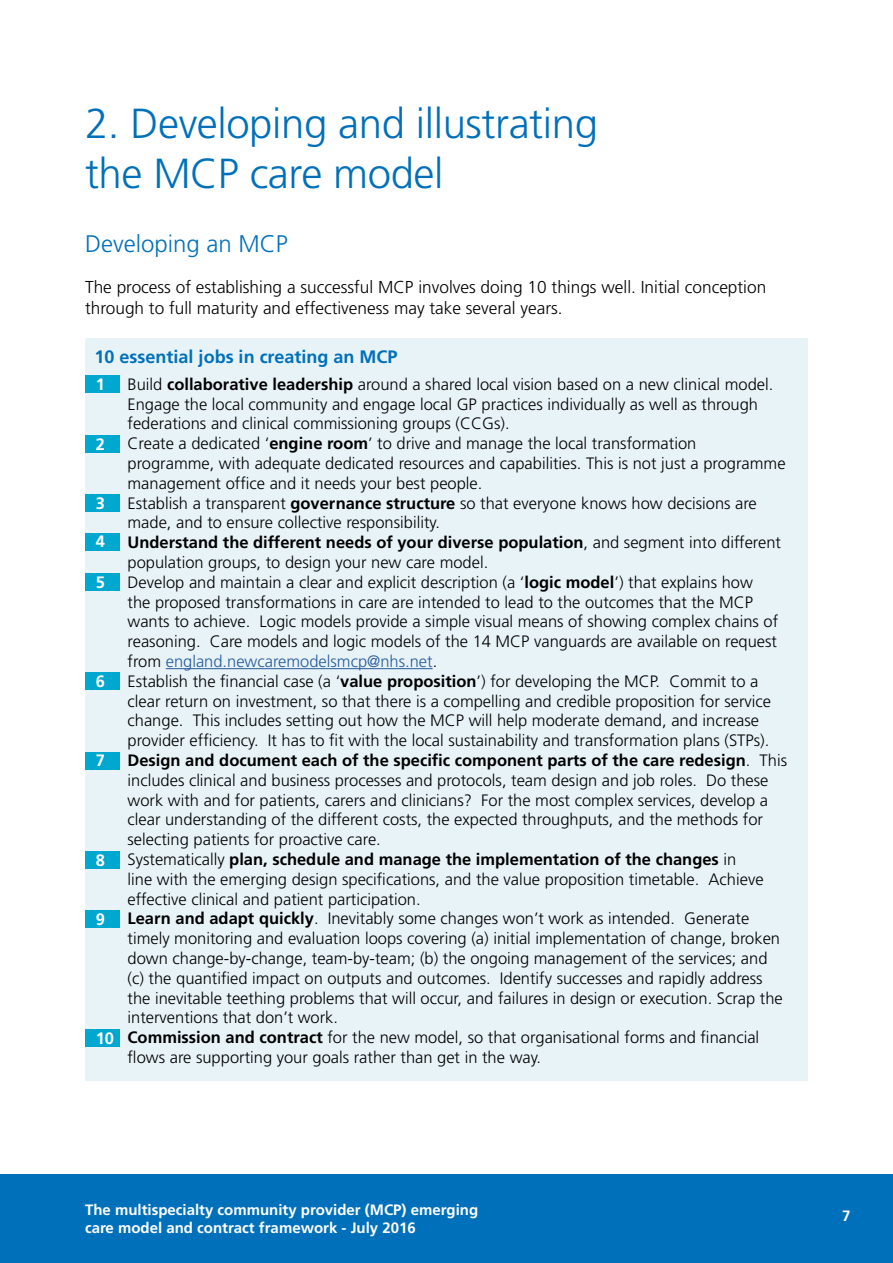
<style>
.page{position:relative;width:893px;height:1263px;background:#fff}
.page>*{position:absolute;margin:0;border:0;box-sizing:border-box;transform-origin:0 0}
.t1{font:300 42px/50.4px "Frutiger";letter-spacing:-.01em;color:#0070ba}
.t2{font:300 24px "Frutiger";color:#0070ba}
.t3{font:700 18px "Frutiger";color:#0070ba}
.t4{font:300 17.25px/20.7px "Frutiger";color:#000}
.t5{font:300 16.5px/19.8px "Frutiger";color:#000}
.t6{font:700 16.5px "Frutiger";color:#fff}
.t7{font:700 15px/18px "Frutiger";color:#fff}
.t8{font:700 15px "Frutiger LT Std";color:#fff}
.s1{font-weight:700}
.s2{color:#275b9b}
</style>
<div class="page">
<div style="left:0;top:1174px;width:893px;height:89px;background:#0070ba"></div>
<div style="left:85px;top:338px;width:723px;height:743px;background:#e8f3f8"></div>
<hr style="left:166px;top:668px;width:267px;height:1px;background:#275b9b">
<div style="left:85px;top:376px;width:34px;height:17px;background:#00a7ce"></div>
<div style="left:85px;top:435px;width:34px;height:17px;background:#00a7ce"></div>
<div style="left:85px;top:495px;width:34px;height:17px;background:#00a7ce"></div>
<div style="left:85px;top:533px;width:34px;height:17px;background:#00a7ce"></div>
<div style="left:85px;top:573px;width:34px;height:17px;background:#00a7ce"></div>
<div style="left:85px;top:672px;width:34px;height:17px;background:#00a7ce"></div>
<div style="left:85px;top:752px;width:34px;height:17px;background:#00a7ce"></div>
<div style="left:85px;top:852px;width:34px;height:17px;background:#00a7ce"></div>
<div style="left:85px;top:910px;width:34px;height:17px;background:#00a7ce"></div>
<div style="left:85px;top:1029px;width:34px;height:17px;background:#00a7ce"></div>
<h1 class="t1" style="left:85px;top:99px;width:514px">2. Developing and illustrating the MCP care model</h1>
<h2 class="t2" style="left:85px;top:230px;width:204px">Developing an MCP</h2>
<p class="t4" style="left:85px;top:277px;width:683px">The process of establishing a successful MCP involves doing 10 things well. Initial conception through to full maturity and effectiveness may take several years.</p>
<h4 class="t3" style="left:95px;top:346px;width:304px">10 essential jobs in creating an MCP</h4>
<p class="t6" style="left:96px;top:375px;width:11px">1</p>
<p class="t5" style="left:128px;top:374px;width:661px">Build <span class="s1">collaborative leadership</span> around a shared local vision based on a new clinical model.<br>Engage the local community and engage local GP practices individually as well as through federations and clinical commissioning groups (CCGs).<br>Create a dedicated ‘<span class="s1">engine room</span>’ to drive and manage the local transformation programme, with adequate dedicated resources and capabilities. This is not just a programme management office and it needs your best people.<br>Establish a transparent <span class="s1">governance structure</span> so that everyone knows how decisions are made, and to ensure collective responsibility.<br><span class="s1">Understand the different needs of your diverse population</span>, and segment into different population groups, to design your new care model.<br>Develop and maintain a clear and explicit description (a ‘<span class="s1">logic model</span>’) that explains how<br>the proposed transformations in care are intended to lead to the outcomes that the MCP wants to achieve. Logic models provide a simple visual means of showing complex chains of reasoning. Care models and logic models of the 14 MCP vanguards are available on request from <span class="s2">england.newcaremodelsmcp@nhs.net</span>.<br>Establish the financial case (a ‘<span class="s1">value proposition</span>’) for developing the MCP. Commit to a clear return on investment, so that there is a compelling and credible proposition for service change. This includes setting out how the MCP will help moderate demand, and increase provider efficiency. It has to fit with the local sustainability and transformation plans (STPs).<br><span class="s1">Design and document each of the specific component parts of the care redesign</span>. This includes clinical and business processes and protocols, team design and job roles. Do these work with and for patients, carers and clinicians? For the most complex services, develop a clear understanding of the different costs, the expected throughputs, and the methods for selecting patients for proactive care.<br>Systematically <span class="s1">plan, schedule and manage the implementation of the changes</span> in<br>line with the emerging design specifications, and the value proposition timetable. Achieve effective clinical and patient participation.<br><span class="s1">Learn and adapt quickly</span>. Inevitably some changes won’t work as intended. Generate timely monitoring and evaluation loops covering (a) initial implementation of change, broken down change-by-change, team-by-team; (b) the ongoing management of the services; and</p>
<p class="t6" style="left:96px;top:434px;width:11px">2</p>
<p class="t6" style="left:96px;top:494px;width:11px">3</p>
<p class="t6" style="left:96px;top:532px;width:11px">4</p>
<p class="t6" style="left:96px;top:572px;width:11px">5</p>
<p class="t6" style="left:96px;top:671px;width:11px">6</p>
<p class="t6" style="left:96px;top:751px;width:11px">7</p>
<p class="t6" style="left:96px;top:851px;width:11px">8</p>
<p class="t6" style="left:96px;top:909px;width:11px">9</p>
<p class="t6" style="left:96px;top:1028px;width:20px">10</p>
<p class="t5" style="left:128px;top:968px;width:657px">(c) the quantified impact on outputs and outcomes. Identify successes and rapidly address the inevitable teething problems that will occur, and failures in design or execution. Scrap the interventions that don’t work.<br><span class="s1">Commission and contract</span> for the new model, so that organisational forms and financial flows are supporting your goals rather than get in the way.</p>
<p class="t7" style="left:85px;top:1200px;width:395px">The multispecialty community provider (MCP) emerging care model and contract framework - July 2016</p>
<p class="t8" style="left:842px;top:1207px;width:10px">7</p>
</div>
